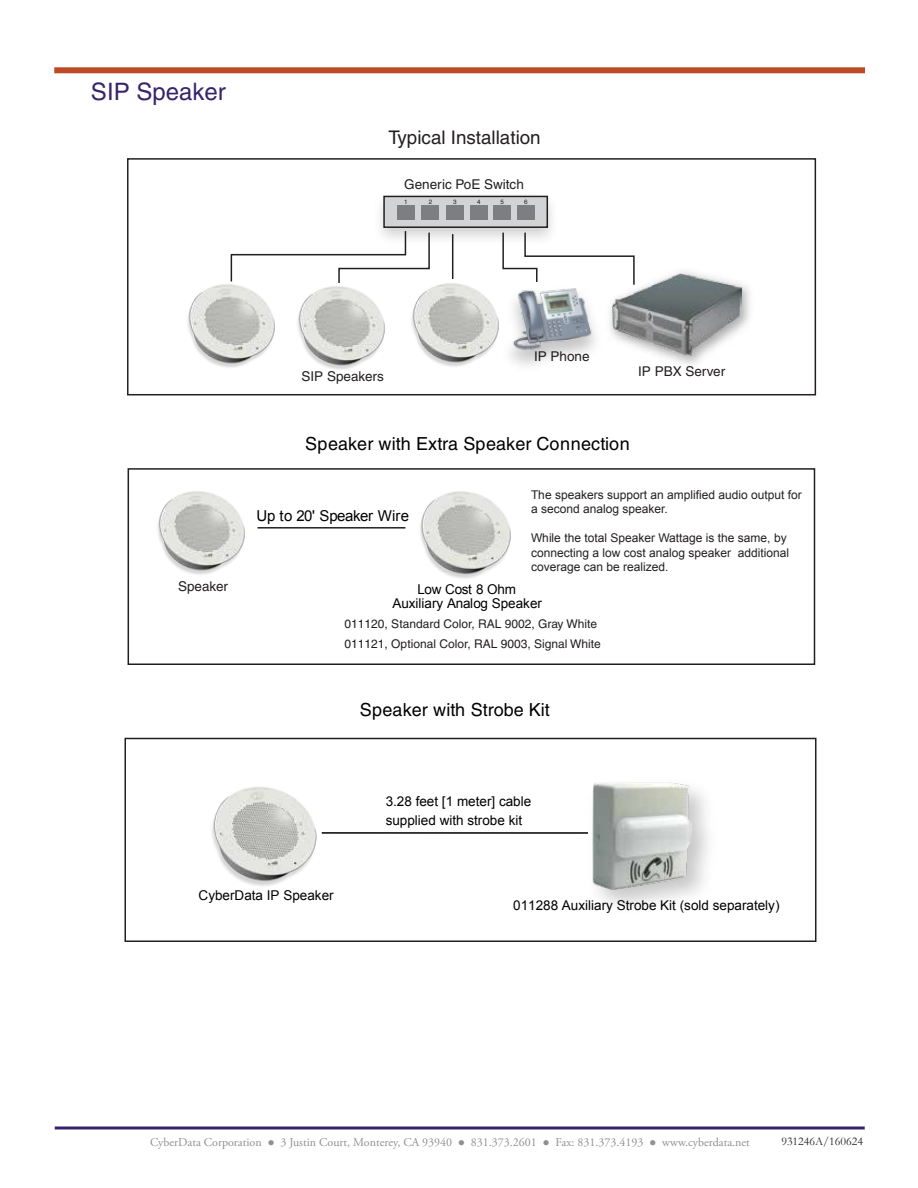
<style>
.page{position:relative;width:918px;height:1188px;background:#fff}
.page>*{position:absolute;margin:0;border:0;box-sizing:border-box;transform-origin:0 0}
.t1{font:24px "Helvetica";color:#37236a}
.t2{font:18.75px "Helvetica";color:#231f20}
.t3{font:18px "Helvetica";letter-spacing:.005em;color:#010101}
.t4{font:15px "Arial";letter-spacing:-.02em;color:#010101}
.t5{font:13.5px/19.2px "Arial";color:#000}
.t6{font:13.5px "Helvetica";color:#231f20}
.t7{font:13.5px "Arial";color:#010101}
.t8{font:13.5px "Arial";letter-spacing:-.025em;color:#010101}
.t9{font:12px/14.4px "Arial";color:#231f20}
.t10{font:12px "Adobe Garamond Pro";color:#918f90}
.t11{font:12px/19.5px "Helvetica";color:#231f20}
.t12{font:12px "Garamond";color:#231f20}
.t13{font:6.3px "Helvetica";color:#231f20}
</style>
<div class="page">
<svg style="left:55px;top:1126px;width:810px;height:4px;background:#68598f"></svg>
<div style="left:54px;top:67px;width:811px;height:6px;background:#bc4a26"></div>
<div style="left:127px;top:158px;width:689px;height:237px;background:#fff;border:2px solid #231f20"></div>
<img style="left:506px;top:288px;width:93px;height:66px">
<img style="left:607px;top:271px;width:143px;height:94px">
<img style="left:613px;top:274px;width:129px;height:82px">
<img style="left:380px;top:195px;width:172px;height:58px">
<div style="left:383px;top:196px;width:165px;height:32px;background:#d1d3d4;border:2px solid #231f20"></div>
<div style="left:397px;top:206px;width:17px;height:14px;background:#7c7e81"></div>
<div style="left:422px;top:206px;width:17px;height:14px;background:#7c7e81"></div>
<div style="left:446px;top:206px;width:17px;height:14px;background:#7c7e81"></div>
<div style="left:470px;top:206px;width:17px;height:14px;background:#7c7e81"></div>
<div style="left:494px;top:206px;width:17px;height:14px;background:#7c7e81"></div>
<div style="left:517px;top:206px;width:17px;height:14px;background:#7c7e81"></div>
<svg style="left:502px;top:231px;width:133px;height:55px"></svg>
<hr style="left:452px;top:234px;width:1px;height:45px;background:#231f20">
<svg style="left:230px;top:230px;width:201px;height:52px"></svg>
<hr style="left:258px;top:527px;width:147px;height:2px;background:#231f20">
<div style="left:128px;top:468px;width:687px;height:197px;border:2px solid #231f20"></div>
<img style="left:187px;top:281px;width:89px;height:87px">
<img style="left:297px;top:282px;width:88px;height:88px">
<img style="left:406px;top:280px;width:94px;height:87px">
<img style="left:157px;top:491px;width:88px;height:84px">
<img style="left:420px;top:491px;width:91px;height:88px">
<hr style="left:322px;top:832px;width:266px;height:2px;background:#000">
<img style="left:579px;top:789px;width:129px;height:117px">
<img style="left:591px;top:782px;width:100px;height:108px">
<div style="left:124px;top:738px;width:693px;height:204px;border:2px solid #231f20"></div>
<img style="left:212px;top:787px;width:105px;height:99px">
<h1 class="t1" style="left:91px;top:77px;width:136px">SIP Speaker</h1>
<h2 class="t2" style="left:388px;top:127px;width:154px">Typical Installation</h2>
<p class="t6" style="left:404px;top:176px;width:121px">Generic PoE Switch</p>
<p class="t13" style="left:404px;top:198px;width:5px">1</p>
<p class="t13" style="left:429px;top:198px;width:5px">2</p>
<p class="t13" style="left:453px;top:198px;width:5px">3</p>
<p class="t13" style="left:477px;top:198px;width:5px">4</p>
<p class="t13" style="left:501px;top:198px;width:5px">5</p>
<p class="t13" style="left:524px;top:198px;width:5px">6</p>
<p class="t6" style="left:178px;top:579px;width:52px">Speaker</p>
<p class="t6" style="left:301px;top:368px;width:84px">SIP Speakers</p>
<p class="t6" style="left:534px;top:348px;width:57px">IP Phone</p>
<p class="t6" style="left:638px;top:363px;width:89px">IP PBX Server</p>
<h3 class="t3" style="left:305px;top:433px;width:326px">Speaker with Extra Speaker Connection</h3>
<p class="t4" style="left:257px;top:506px;width:154px">Up to 20' Speaker Wire</p>
<p class="t9" style="left:531px;top:488px;width:272px">The speakers support an amplified audio output for a second analog speaker.</p>
<p class="t9" style="left:531px;top:531px;width:260px">While the total Speaker Wattage is the same, by connecting a low cost analog speaker additional coverage can be realized.</p>
<p class="t8" style="left:417px;top:580px;width:100px">Low Cost 8 Ohm</p>
<p class="t11" style="left:345px;top:614px;width:258px">011120, Standard Color, RAL 9002, Gray White<br>011121, Optional Color, RAL 9003, Signal White</p>
<p class="t7" style="left:392px;top:595px;width:151px">Auxiliary Analog Speaker</p>
<h3 class="t3" style="left:360px;top:699px;width:192px">Speaker with Strobe Kit</h3>
<p class="t5" style="left:386px;top:792px;width:147px">3.28 feet [1 meter] cable supplied with strobe kit</p>
<p class="t7" style="left:199px;top:886px;width:137px">CyberData IP Speaker</p>
<p class="t5" style="left:513px;top:896px;width:268px">011288 Auxiliary Strobe Kit (sold separately)</p>
<p class="t10" style="left:150px;top:1135px;width:601px">CyberData Corporation ● 3 Justin Court, Monterey, CA 93940 ● 831.373.2601 ● Fax: 831.373.4193 ● www.cyberdata.net</p>
<p class="t12" style="left:781px;top:1134px;width:83px">931246A/160624</p>
</div>
